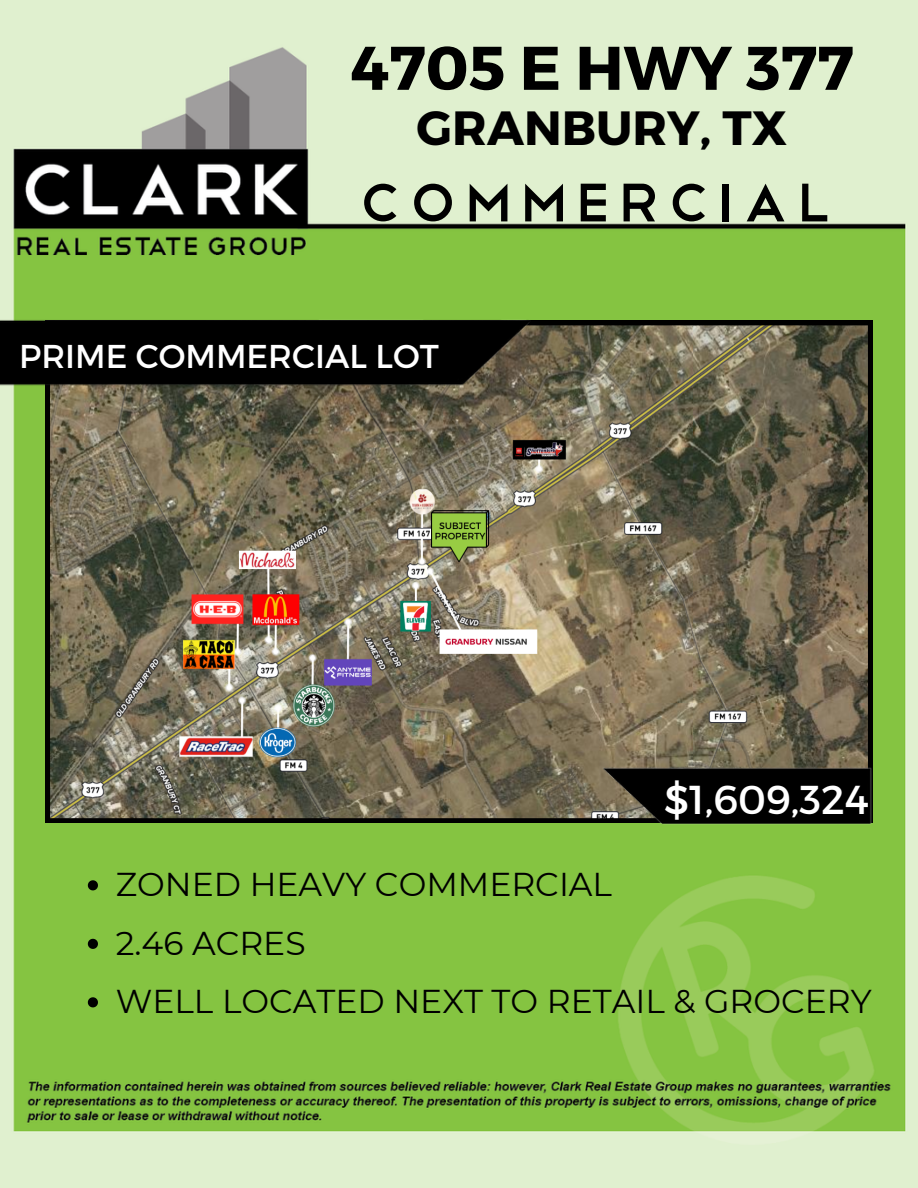
<style>
.page{position:relative;width:918px;height:1188px;background:#fff}
.page>*{position:absolute;margin:0;border:0;box-sizing:border-box;transform-origin:0 0}
.t1{font:70.65px "Telegrafico";letter-spacing:.095em;color:#000}
.t2{font:700 61.5px "Montserrat";color:#000}
.t3{font:700 48px "Montserrat";color:#000}
.t4{font:40.35px "Montserrat";color:#fff}
.t5{font:33px "Montserrat";color:#000}
.t6{font:33px "Montserrat";color:#fff}
</style>
<div class="page">
<img style="left:0;top:0;width:918px;height:1188px">
<svg style="left:46px;top:321px;width:826px;height:502px;background:#766d58"></svg>
<img style="left:564px;top:726px;width:347px;height:125px">
<img style="left:0;top:283px;width:558px;height:117px">
<svg style="left:88px;top:880px;width:10px;height:10px"></svg>
<svg style="left:88px;top:939px;width:10px;height:10px"></svg>
<svg style="left:88px;top:997px;width:10px;height:10px"></svg>
<p class="t2" style="left:350px;top:28px;width:505px">4705 E HWY 377</p>
<p class="t3" style="left:417px;top:97px;width:372px">GRANBURY, TX</p>
<p class="t1" style="left:359px;top:156px;width:475px">COMMERCIAL</p>
<p class="t6" style="left:19px;top:334px;width:421px">PRIME COMMERCIAL LOT</p>
<p class="t4" style="left:664px;top:774px;width:206px">$1,609,324</p>
<p class="t5" style="left:116px;top:864px;width:498px">ZONED HEAVY COMMERCIAL</p>
<p class="t5" style="left:116px;top:923px;width:191px">2.46 ACRES</p>
<p class="t5" style="left:116px;top:981px;width:757px">WELL LOCATED NEXT TO RETAIL &amp; GROCERY</p>
</div>
